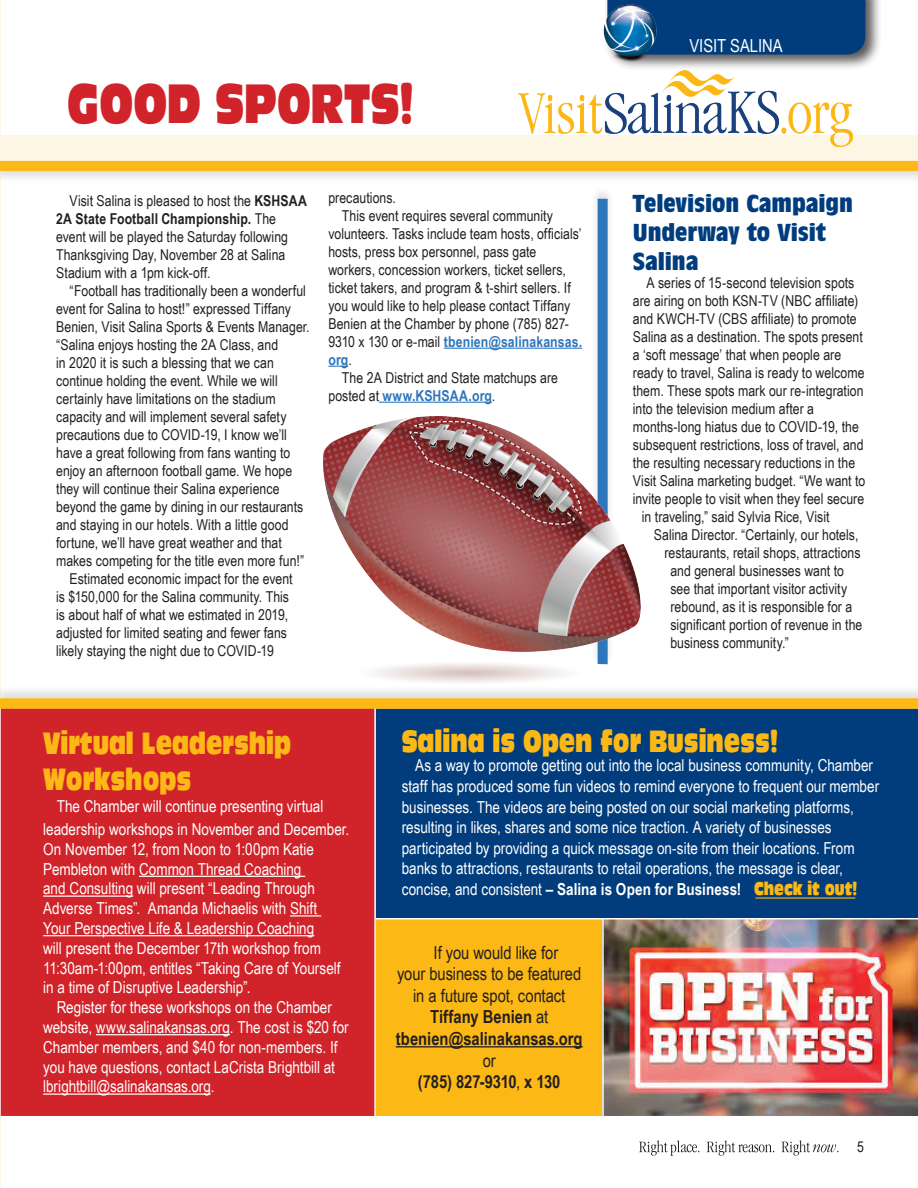
<style>
.page{position:relative;width:918px;height:1188px;background:#fff}
.page>*{position:absolute;margin:0;border:0;box-sizing:border-box;transform-origin:0 0}
.t1{font:54px "Antique Olive Nord";color:#d1232a;scale:.59 1}
.t2{font:30px/36px "Antique Olive Nord";color:#fcb814;scale:.59 1}
.t3{font:700 condensed 24px/28.8px "Antique Olive";letter-spacing:-.005em;color:#013d7d;scale:1.25 1}
.t4{font:18px "Arial Narrow";letter-spacing:-.005em;color:#231f20}
.t5{font:700 18px/21.6px "Arial Narrow";color:#231f20;text-align:center}
.t6{font:18px "Arial Narrow";color:#fff}
.t7{font:16.5px/19.8px "Arial Narrow";color:#fff}
.t8{font:15px/18px "Arial Narrow";color:#231f20}
.t9{font:700 15px "Arial Narrow";letter-spacing:.01em;color:#2e76bc}
.s1{font-weight:700}
.s2{font-weight:400;color:#231f20}
.s3{font-family:"Antique Olive Nord";font-size:18px;color:#fcb814}
.s4{font-weight:400}
</style>
<div class="page">
<svg style="left:639px;top:1140px;width:60px;height:16px"></svg>
<svg style="left:707px;top:1140px;width:67px;height:16px"></svg>
<svg style="left:781px;top:1140px;width:57px;height:16px"></svg>
<hr style="left:0;top:0;width:1px;height:1188px;background:#fef6e5">
<div style="left:604px;top:0;width:278px;height:71px;background:#231f20;opacity:.75"></div>
<div style="left:607px;top:0;width:258px;height:55px;background:#013d7d"></div>
<img style="left:603px;top:1px;width:57px;height:64px">
<div style="left:590px;top:186px;width:25px;height:480px;background:#231f20;opacity:.15"></div>
<div style="left:598px;top:199px;width:10px;height:465px;background:#2e76bc"></div>
<div style="left:0;top:135px;width:918px;height:37px;background:#fef6e5"></div>
<div style="left:0;top:159px;width:918px;height:25px;background:#231f20;opacity:.15"></div>
<div style="left:0;top:161px;width:918px;height:10px;background:#fcb814"></div>
<hr style="left:444px;top:348px;width:138px;height:1px;background:#2e76bc">
<svg style="left:328px;top:366px;width:20px;height:1px"></svg>
<hr style="left:379px;top:402px;width:113px;height:1px;background:#2e76bc">
<img style="left:519px;top:70px;width:334px;height:77px">
<img style="left:323px;top:417px;width:318px;height:265px">
<div style="left:374px;top:917px;width:247px;height:200px;background:#fcb814;border:2px solid #fff"></div>
<hr style="left:396px;top:1046px;width:187px;height:1px;background:#231f20">
<img style="left:602px;top:920px;width:316px;height:197px">
<div style="left:376px;top:711px;width:542px;height:209px;background:#013d7d"></div>
<div style="left:0;top:707px;width:375px;height:410px;background:#d1232a"></div>
<div style="left:0;top:707px;width:376px;height:410px;border:2px solid #fff"></div>
<hr style="left:139px;top:876px;width:166px;height:1px;background:#fff">
<hr style="left:43px;top:896px;width:90px;height:1px;background:#fff">
<hr style="left:290px;top:915px;width:31px;height:2px;background:#fff">
<hr style="left:43px;top:935px;width:271px;height:1px;background:#fff">
<hr style="left:96px;top:1034px;width:134px;height:1px;background:#fff">
<hr style="left:43px;top:1094px;width:168px;height:1px;background:#fff">
<hr style="left:755px;top:897px;width:100px;height:2px;background:#fcb814">
<div style="left:0;top:685px;width:918px;height:26px;background:#231f20;opacity:.15"></div>
<div style="left:0;top:698px;width:918px;height:11px;background:#fcb814"></div>
<h1 class="t1" style="left:67px;top:70px;width:588px">GOOD SPORTS!</h1>
<p class="t8" style="left:56px;top:191px;width:252px;text-indent:14px">Visit Salina is pleased to host the <span class="s1">KSHSAA 2A State Football Championship.</span> The event will be played the Saturday following Thanksgiving Day, November 28 at Salina Stadium with a 1pm kick-off.</p>
<p class="t8" style="left:70px;top:281px;width:238px">“Football has traditionally been a wonderful</p>
<p class="t8" style="left:56px;top:299px;width:236px">event for Salina to host!” expressed Tiffany</p>
<p class="t8" style="left:56px;top:317px;width:255px">Benien, Visit Salina Sports &amp; Events Manager.</p>
<p class="t8" style="left:56px;top:335px;width:224px">“Salina enjoys hosting the 2A Class, and</p>
<p class="t8" style="left:56px;top:353px;width:219px">in 2020 it is such a blessing that we can</p>
<p class="t8" style="left:56px;top:371px;width:223px">continue holding the event. While we will</p>
<p class="t8" style="left:56px;top:389px;width:221px">certainly have limitations on the stadium</p>
<p class="t8" style="left:56px;top:407px;width:232px">capacity and will implement several safety</p>
<p class="t8" style="left:56px;top:425px;width:232px">precautions due to COVID-19, I know we’ll</p>
<p class="t8" style="left:56px;top:443px;width:236px">have a great following from fans wanting to</p>
<p class="t8" style="left:56px;top:461px;width:238px">enjoy an afternoon football game. We hope</p>
<p class="t8" style="left:56px;top:479px;width:225px">they will continue their Salina experience</p>
<p class="t8" style="left:56px;top:497px;width:249px">beyond the game by dining in our restaurants</p>
<p class="t8" style="left:56px;top:515px;width:234px">and staying in our hotels. With a little good</p>
<p class="t8" style="left:56px;top:533px;width:227px">fortune, we’ll have great weather and that</p>
<p class="t8" style="left:56px;top:551px;width:250px">makes competing for the title even more fun!”</p>
<p class="t8" style="left:70px;top:569px;width:224px">Estimated economic impact for the event</p>
<p class="t8" style="left:56px;top:587px;width:234px">is $150,000 for the Salina community. This</p>
<p class="t8" style="left:56px;top:605px;width:234px">is about half of what we estimated in 2019,</p>
<p class="t8" style="left:56px;top:623px;width:232px">adjusted for limited seating and fewer fans</p>
<p class="t8" style="left:56px;top:641px;width:219px">likely staying the night due to COVID-19</p>
<p class="t8" style="left:328px;top:188px;width:69px">precautions.</p>
<p class="t8" style="left:342px;top:206px;width:213px">This event requires several community</p>
<p class="t8" style="left:328px;top:224px;width:255px">volunteers. Tasks include team hosts, officials’</p>
<p class="t8" style="left:328px;top:242px;width:210px">hosts, press box personnel, pass gate</p>
<p class="t8" style="left:328px;top:260px;width:239px">workers, concession workers, ticket sellers,</p>
<p class="t8" style="left:328px;top:278px;width:244px">ticket takers, and program &amp; t-shirt sellers. If</p>
<p class="t8" style="left:328px;top:296px;width:243px">you would like to help please contact Tiffany</p>
<p class="t8" style="left:328px;top:314px;width:242px">Benien at the Chamber by phone (785) 827-</p>
<p class="t9" style="left:328px;top:333px;width:255px"><span class="s2">9310 x 130 or e-mail</span> tbenien@salinakansas.</p>
<p class="t9" style="left:328px;top:351px;width:25px">org<span class="s2">.</span></p>
<p class="t8" style="left:342px;top:368px;width:218px">The 2A District and State matchups are</p>
<p class="t9" style="left:328px;top:387px;width:168px"><span class="s2">posted at</span> www.KSHSAA.org<span class="s2">.</span></p>
<p class="t6" style="left:689px;top:32px;width:95px">VISIT SALINA</p>
<h3 class="t3" style="left:633px;top:189px;width:178px">Television Campaign<br>Underway to Visit<br>Salina</h3>
<p class="t8" style="left:646px;top:274px;width:210px">A series of 15-second television spots</p>
<p class="t8" style="left:633px;top:292px;width:227px">are airing on both KSN-TV (NBC affiliate)</p>
<p class="t8" style="left:633px;top:310px;width:225px">and KWCH-TV (CBS affiliate) to promote</p>
<p class="t8" style="left:633px;top:328px;width:231px">Salina as a destination. The spots present</p>
<p class="t8" style="left:633px;top:346px;width:210px">a ‘soft message’ that when people are</p>
<p class="t8" style="left:633px;top:364px;width:233px">ready to travel, Salina is ready to welcome</p>
<p class="t8" style="left:633px;top:382px;width:232px">them. These spots mark our re-integration</p>
<p class="t8" style="left:633px;top:400px;width:183px">into the television medium after a</p>
<p class="t8" style="left:633px;top:418px;width:228px">months-long hiatus due to COVID-19, the</p>
<p class="t8" style="left:633px;top:436px;width:232px">subsequent restrictions, loss of travel, and</p>
<p class="t8" style="left:633px;top:454px;width:224px">the resulting necessary reductions in the</p>
<p class="t8" style="left:633px;top:472px;width:234px">Visit Salina marketing budget. “We want to</p>
<p class="t8" style="left:633px;top:490px;width:233px">invite people to visit when they feel secure</p>
<p class="t8" style="left:642px;top:508px;width:189px">in traveling,” said Sylvia Rice, Visit</p>
<p class="t8" style="left:654px;top:526px;width:206px">Salina Director. “Certainly, our hotels,</p>
<p class="t8" style="left:664px;top:544px;width:198px">restaurants, retail shops, attractions</p>
<p class="t8" style="left:670px;top:562px;width:175px">and general businesses want to</p>
<p class="t8" style="left:670px;top:580px;width:178px">see that important visitor activity</p>
<p class="t8" style="left:670px;top:598px;width:183px">rebound, as it is responsible for a</p>
<p class="t8" style="left:670px;top:616px;width:194px">significant portion of revenue in the</p>
<p class="t8" style="left:670px;top:634px;width:120px">business community.”</p>
<h2 class="t2" style="left:43px;top:724px;width:422px">Virtual Leadership<br>Workshops</h2>
<p class="t7" style="left:43px;top:795px;width:307px;line-height:22.5px;text-indent:13px">The Chamber will continue presenting virtual leadership workshops in November and December.</p>
<p class="t7" style="left:43px;top:838px;width:299px">On November 12, from Noon to 1:00pm Katie Pembleton with Common Thread Coaching<br>and Consulting will present “Leading Through Adverse Times”. Amanda Michaelis with Shift Your Perspective Life &amp; Leadership Coaching<br>will present the December 17th workshop from 11:30am-1:00pm, entitles “Taking Care of Yourself in a time of Disruptive Leadership”.</p>
<p class="t7" style="left:43px;top:997px;width:307px;text-indent:13px">Register for these workshops on the Chamber website, www.salinakansas.org. The cost is $20 for Chamber members, and $40 for non-members. If you have questions, contact LaCrista Brightbill at lbrightbill@salinakansas.org.</p>
<h2 class="t2" style="left:402px;top:722px;width:639px">Salina is Open for Business!</h2>
<p class="t7" style="left:402px;top:755px;width:479px;line-height:20.7px;text-indent:13px">As a way to promote getting out into the local business community, Chamber staff has produced some fun videos to remind everyone to frequent our member businesses. The videos are being posted on our social marketing platforms, resulting in likes, shares and some nice traction. A variety of businesses participated by providing a quick message on-site from their locations. From banks to attractions, restaurants to retail operations, the message is clear, concise, and consistent <span class="s1">– Salina is Open for Business!</span> <span class="s3">Check it out!</span></p>
<p class="t4" style="left:434px;top:939px;width:126px">If you would like for</p>
<p class="t4" style="left:397px;top:961px;width:186px">your business to be featured</p>
<p class="t4" style="left:413px;top:982px;width:154px">in a future spot, contact</p>
<p class="t5" style="left:430px;top:1006px;width:120px">Tiffany Benien <span class="s4">at</span></p>
<p class="t5" style="left:396px;top:1028px;width:188px">tbenien@salinakansas.org</p>
<p class="t5" style="left:418px;top:1049px;width:144px"><span class="s4">or<br></span>(785) 827-9310<span class="s4">,</span> x 130</p>
<p class="t8" style="left:857px;top:1137px;width:8px">5</p>
</div>
